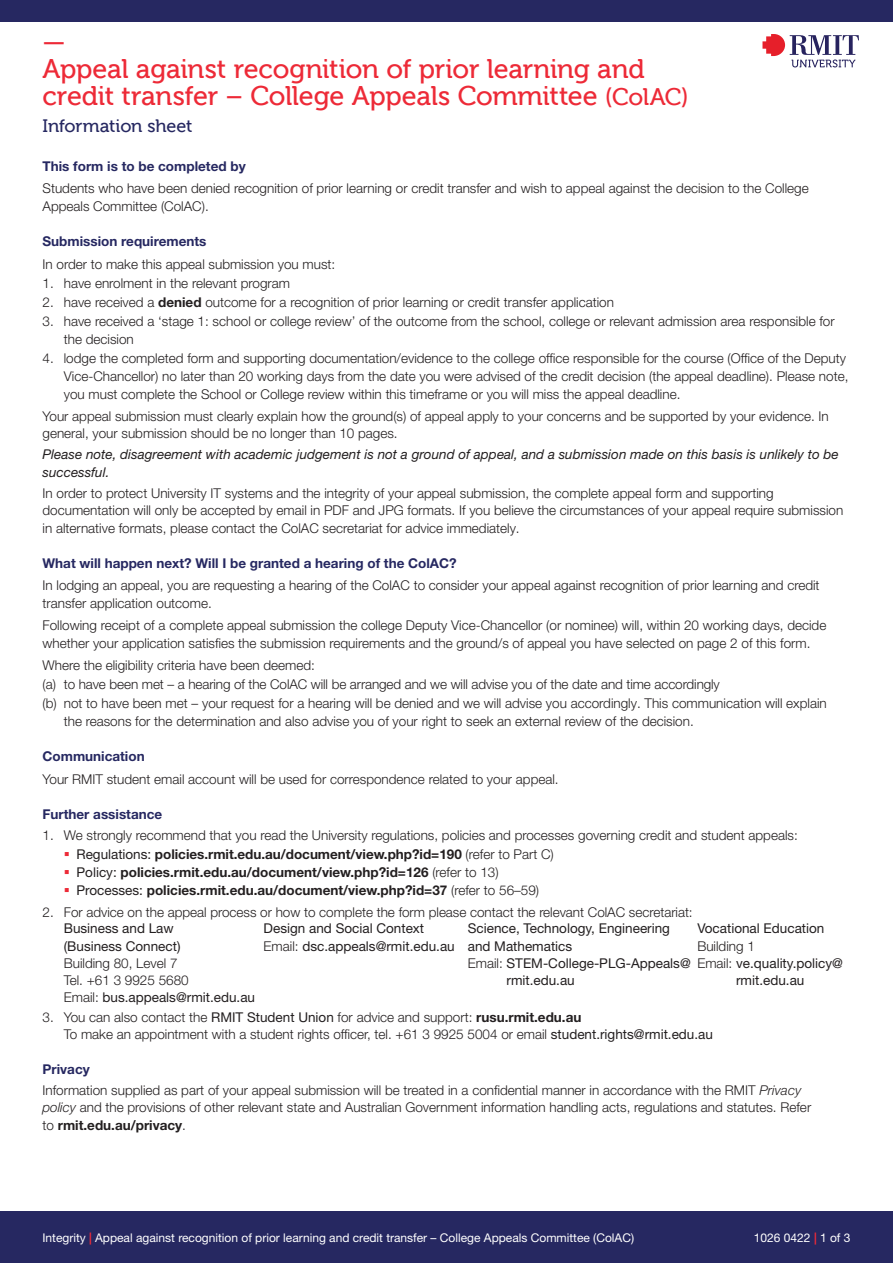
<style>
.page{position:relative;width:893px;height:1263px;background:#fff}
.page>*{position:absolute;margin:0;border:0;box-sizing:border-box;transform-origin:0 0}
.t1{font:27px/27px "Museo 500";letter-spacing:-.01em;color:#ed2a37}
.t2{font:18px "Museo 500";letter-spacing:-.01em;color:#262861}
.t3{font:300 13.5px/17.2px "Helvetica Neue LT Pro";color:#231f20}
.t4{font:13.5px/17.2px "Helvetica Neue LT Pro";color:#231f20}
.t5{font:700 13.5px "Helvetica Neue LT Pro";color:#231f20}
.t6{font:700 13.5px "Helvetica Neue LT Pro";color:#262861}
.t7{font:italic 13.5px/17.2px "Helvetica Neue LT Pro";color:#231f20}
.t8{font:12px "Helvetica Neue LT Pro";color:#fff}
.s1{font-size:24px}
.s2{font-weight:700}
.s3{color:#ed2a37}
.s4{font-weight:400}
.s5{font-weight:300}
.s6{font-weight:700;color:#262861}
.s7{font-style:italic}
.s8{font-weight:700;color:#ed2a37}
</style>
<div class="page">
<svg style="left:762px;top:34px;width:97px;height:33px"></svg>
<div style="left:0;top:1212px;width:893px;height:51px;background:#262861"></div>
<div style="left:0;top:0;width:893px;height:21px;background:#262861"></div>
<h1 class="t1" style="left:43px;top:29px;width:648px">—<br>Appeal against recognition of prior learning and credit transfer – College Appeals Committee <span class="s1">(ColAC)</span></h1>
<h2 class="t2" style="left:43px;top:116px;width:151px">Information sheet</h2>
<p class="t6" style="left:43px;top:158px;width:205px">This form is to be completed by</p>
<p class="t3" style="left:43px;top:179px;width:768px;line-height:18px">Students who have been denied recognition of prior learning or credit transfer and wish to appeal against the decision to the College<br>Appeals Committee (ColAC).</p>
<p class="t6" style="left:43px;top:233px;width:165px">Submission requirements</p>
<p class="t3" style="left:43px;top:255px;width:294px">In order to make this appeal submission you must:</p>
<p class="t3" style="left:43px;top:274px;width:249px">1. have enrolment in the relevant program</p>
<p class="t3" style="left:43px;top:293px;width:573px">2. have received a <span class="s2">denied</span> outcome for a recognition of prior learning or credit transfer application</p>
<p class="t3" style="left:64px;top:312px;width:772px;line-height:18px;text-indent:-21px">3. have received a ‘stage 1: school or college review’ of the outcome from the school, college or relevant admission area responsible for the decision</p>
<p class="t3" style="left:64px;top:349px;width:786px;line-height:18px;text-indent:-21px">4. lodge the completed form and supporting documentation/evidence to the college office responsible for the course (Office of the Deputy<br>Vice-Chancellor) no later than 20 working days from the date you were advised of the credit decision (the appeal deadline). Please note, you must complete the School or College review within this timeframe or you will miss the appeal deadline.</p>
<p class="t3" style="left:43px;top:407px;width:788px">Your appeal submission must clearly explain how the ground(s) of appeal apply to your concerns and be supported by your evidence. In general, your submission should be no longer than 10 pages.</p>
<p class="t7" style="left:43px;top:446px;width:798px">Please note, disagreement with academic judgement is not a ground of appeal, and a submission made on this basis is unlikely to be successful.</p>
<p class="t3" style="left:43px;top:484px;width:802px">In order to protect University IT systems and the integrity of your appeal submission, the complete appeal form and supporting documentation will only be accepted by email in PDF and JPG formats. If you believe the circumstances of your appeal require submission in alternative formats, please contact the ColAC secretariat for advice immediately.</p>
<p class="t6" style="left:43px;top:554px;width:416px">What will happen next? Will I be granted a hearing of the ColAC?</p>
<p class="t3" style="left:43px;top:576px;width:779px;line-height:18px">In lodging an appeal, you are requesting a hearing of the ColAC to consider your appeal against recognition of prior learning and credit transfer application outcome.</p>
<p class="t3" style="left:43px;top:616px;width:785px;line-height:18px">Following receipt of a complete appeal submission the college Deputy Vice-Chancellor (or nominee) will, within 20 working days, decide whether your application satisfies the submission requirements and the ground/s of appeal you have selected on page 2 of this form.</p>
<p class="t3" style="left:43px;top:657px;width:274px">Where the eligibility criteria have been deemed:</p>
<p class="t3" style="left:43px;top:676px;width:679px">(a) to have been met – a hearing of the ColAC will be arranged and we will advise you of the date and time accordingly</p>
<p class="t3" style="left:43px;top:695px;width:786px">(b) not to have been met – your request for a hearing will be denied and we will advise you accordingly. This communication will explain</p>
<p class="t3" style="left:64px;top:713px;width:631px">the reasons for the determination and also advise you of your right to seek an external review of the decision.</p>
<p class="t6" style="left:43px;top:748px;width:104px">Communication</p>
<p class="t3" style="left:43px;top:770px;width:518px">Your RMIT student email account will be used for correspondence related to your appeal.</p>
<p class="t6" style="left:43px;top:805px;width:121px">Further assistance</p>
<p class="t3" style="left:43px;top:826px;width:757px">1. We strongly recommend that you read the University regulations, policies and processes governing credit and student appeals:</p>
<p class="t5" style="left:64px;top:845px;width:492px"><span class="s3">▪</span> <span class="s4">Regulations:</span> policies.rmit.edu.au/document/view.php?id=190 <span class="s5">(refer to Part C)</span></p>
<p class="t5" style="left:64px;top:864px;width:436px"><span class="s3">▪</span> <span class="s4">Policy:</span> policies.rmit.edu.au/document/view.php?id=126 <span class="s5">(refer to 13)</span></p>
<p class="t5" style="left:64px;top:882px;width:477px"><span class="s3">▪</span> <span class="s4">Processes:</span> policies.rmit.edu.au/document/view.php?id=37 <span class="s5">(refer to 56–59)</span></p>
<p class="t3" style="left:43px;top:903px;width:652px">2. For advice on the appeal process or how to complete the form please contact the relevant ColAC secretariat:</p>
<p class="t4" style="left:64px;top:920px;width:118px">Business and Law (Business Connect)</p>
<p class="t3" style="left:64px;top:954px;width:193px">Building 80, Level 7<br>Tel. +61 3 9925 5680<br>Email: <span class="s4">bus.appeals@rmit.edu.au</span></p>
<p class="t4" style="left:264px;top:920px;width:193px">Design and Social Context<br><span class="s5">Email:</span> dsc.appeals@rmit.edu.au</p>
<p class="t4" style="left:468px;top:920px;width:204px">Science, Technology, Engineering</p>
<p class="t4" style="left:697px;top:920px;width:129px">Vocational Education</p>
<p class="t3" style="left:697px;top:937px;width:59px">Building 1</p>
<p class="t4" style="left:697px;top:954px;width:147px"><span class="s5">Email:</span> ve.quality.policy@</p>
<p class="t4" style="left:736px;top:971px;width:70px">rmit.edu.au</p>
<p class="t3" style="left:64px;top:1008px;width:651px;text-indent:-21px">3. You can also contact the <span class="s4">RMIT Student Union</span> for advice and support: <span class="s2">rusu.rmit.edu.au<br></span>To make an appointment with a student rights officer, tel. +61 3 9925 5004 or email <span class="s4">student.rights@rmit.edu.au</span></p>
<p class="t3" style="left:43px;top:1058px;width:760px;line-height:21.5px"><span class="s6">Privacy<br></span>Information supplied as part of your appeal submission will be treated in a confidential manner in accordance with the RMIT <span class="s7">Privacy</span></p>
<p class="t3" style="left:43px;top:1099px;width:770px"><span class="s7">policy</span> and the provisions of other relevant state and Australian Government information handling acts, regulations and statutes. Refer to <span class="s2">rmit.edu.au/privacy</span>.</p>
<p class="t4" style="left:468px;top:937px;width:106px">and Mathematics</p>
<p class="t4" style="left:468px;top:954px;width:225px"><span class="s5">Email:</span> STEM-College-PLG-Appeals@</p>
<p class="t4" style="left:506px;top:971px;width:70px">rmit.edu.au</p>
<p class="t8" style="left:43px;top:1230px;width:593px">Integrity <span class="s8">|</span> Appeal against recognition of prior learning and credit transfer – College Appeals Committee (ColAC)</p>
<p class="t8" style="left:754px;top:1230px;width:98px">1026 0422 <span class="s8">|</span> 1 of 3</p>
</div>
